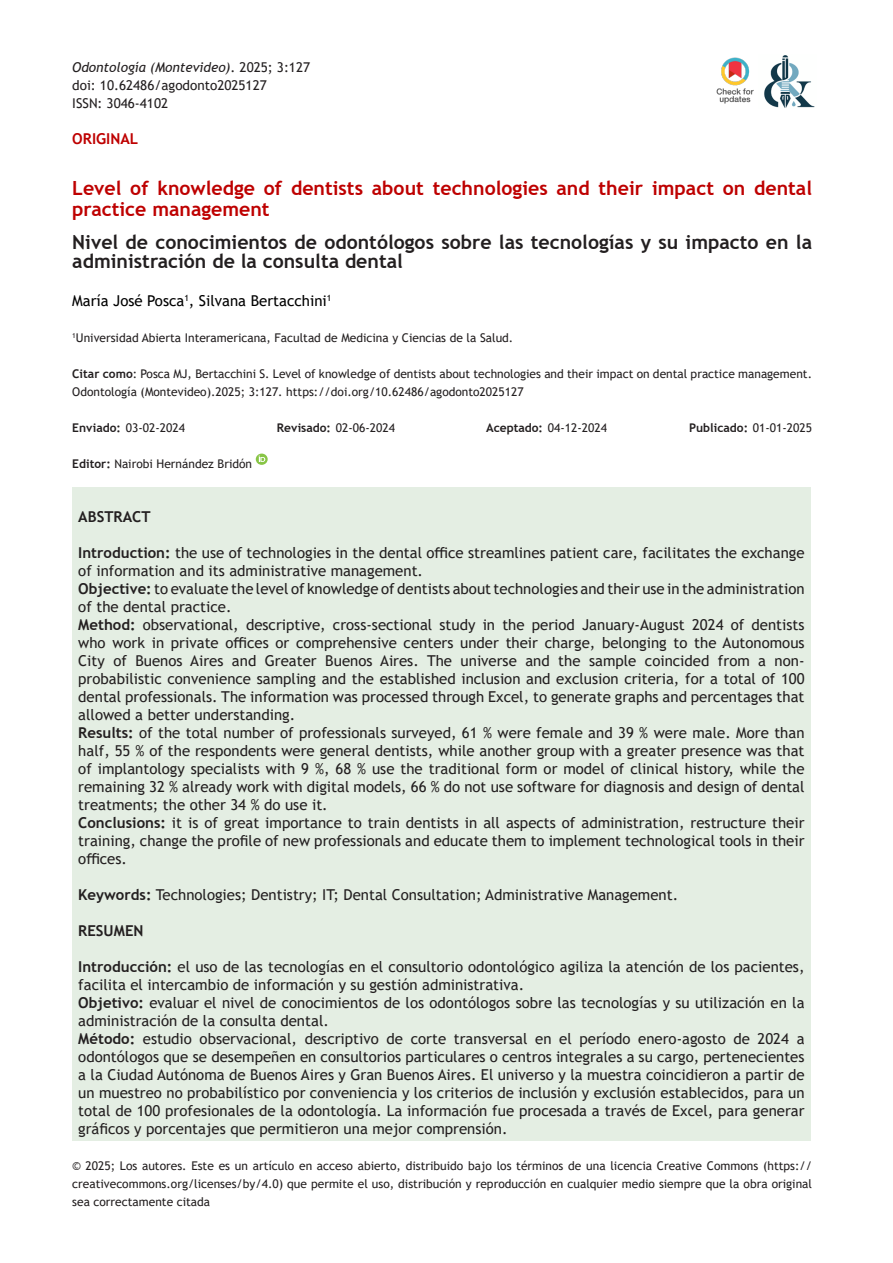
<style>
.page{position:relative;width:893px;height:1263px;background:#fff}
.page>*{position:absolute;margin:0;border:0;box-sizing:border-box;transform-origin:0 0}
.t1{font:700 19.5px/19.5px "Trebuchet MS";color:#231f20}
.t2{font:700 19.5px/21px "Trebuchet MS";color:#be0000}
.No_Spacing{font:15px/18px "Trebuchet MS";color:#231f20}
.t3{font:15px "Trebuchet MS";color:#000}
.No_Spacing-2{font:700 15px "Trebuchet MS";color:#231f20}
.t4{font:700 15px "Trebuchet MS";color:#be0000}
.t5{font:13.5px "Trebuchet MS";color:#231f20}
.t6{font:italic 13.5px "Trebuchet MS";color:#231f20}
.t7{font:12px/18px "Trebuchet MS";color:#231f20;text-align:justify}
.t8{font:700 12px "Trebuchet MS";color:#231f20}
.s1{font-style:normal}
.s2{font-weight:700}
.s3{font-weight:400}
</style>
<div class="page">
<img style="left:716px;top:55px;width:99px;height:53px">
<div style="left:72px;top:487px;width:739px;height:653px;background:#e4eee3"></div>
<svg style="left:256px;top:454px;width:12px;height:11px"></svg>
<p class="t6" style="left:72px;top:59px;width:239px">Odontología (Montevideo)<span class="s1">. 2025; 3:127</span></p>
<p class="t5" style="left:72px;top:77px;width:196px">doi: 10.62486/agodonto2025127</p>
<p class="t5" style="left:72px;top:95px;width:97px">ISSN: 3046-4102</p>
<p class="t4" style="left:72px;top:129px;width:67px">ORIGINAL</p>
<p class="t2" style="left:72px;top:177px;width:741px">Level of knowledge of dentists about technologies and their impact on dental practice management</p>
<p class="t1" style="left:72px;top:232px;width:741px">Nivel de conocimientos de odontólogos sobre las tecnologías y su impacto en la administración de la consulta dental</p>
<p class="t3" style="left:72px;top:291px;width:261px">María José Posca<sup>1</sup>, Silvana Bertacchini<sup>1</sup></p>
<p class="t7" style="left:72px;top:329px;width:443px"><sup>1</sup>Universidad Abierta Interamericana, Facultad de Medicina y Ciencias de la Salud.</p>
<p class="t7" style="left:72px;top:365px;width:741px"><span class="s2">Citar como</span>: Posca MJ, Bertacchini S. Level of knowledge of dentists about technologies and their impact on dental practice management.<br>Odontología (Montevideo).2025; 3:127. https://doi.org/10.62486/agodonto2025127</p>
<p class="t7" style="left:72px;top:419px;width:114px"><span class="s2">Enviado:</span> 03-02-2024</p>
<p class="t7" style="left:277px;top:419px;width:120px"><span class="s2">Revisado:</span> 02-06-2024</p>
<p class="t7" style="left:486px;top:419px;width:122px"><span class="s2">Aceptado:</span> 04-12-2024</p>
<p class="t8" style="left:689px;top:420px;width:124px">Publicado: <span class="s3">01-01-2025</span></p>
<p class="t7" style="left:72px;top:455px;width:181px"><span class="s2">Editor:</span> Nairobi Hernández Bridón</p>
<p class="No_Spacing-2" style="left:78px;top:507px;width:74px">ABSTRACT</p>
<p class="No_Spacing" style="left:78px;top:544px;width:728px"><span class="s2">Introduction:</span> the use of technologies in the dental office streamlines patient care, facilitates the exchange of information and its administrative management.</p>
<p class="No_Spacing" style="left:78px;top:580px;width:728px"><span class="s2">Objective:</span> to evaluate the level of knowledge of dentists about technologies and their use in the administration of the dental practice.</p>
<p class="No_Spacing" style="left:78px;top:616px;width:728px;text-align:justify"><span class="s2">Method:</span> observational, descriptive, cross-sectional study in the period January-August 2024 of dentists who work in private offices or comprehensive centers under their charge, belonging to the Autonomous City of Buenos Aires and Greater Buenos Aires. The universe and the sample coincided from a non&shy;probabilistic convenience sampling and the established inclusion and exclusion criteria, for a total of 100 dental professionals. The information was processed through Excel, to generate graphs and percentages that allowed a better understanding.</p>
<p class="No_Spacing" style="left:78px;top:724px;width:728px;text-align:justify"><span class="s2">Results:</span> of the total number of professionals surveyed, 61 % were female and 39 % were male. More than half, 55 % of the respondents were general dentists, while another group with a greater presence was that of implantology specialists with 9 %, 68 % use the traditional form or model of clinical history, while the remaining 32 % already work with digital models, 66 % do not use software for diagnosis and design of dental treatments; the other 34 % do use it.</p>
<p class="No_Spacing" style="left:78px;top:814px;width:728px;text-align:justify"><span class="s2">Conclusions:</span> it is of great importance to train dentists in all aspects of administration, restructure their training, change the profile of new professionals and educate them to implement technological tools in their offices.</p>
<p class="No_Spacing" style="left:78px;top:886px;width:601px"><span class="s2">Keywords:</span> Technologies; Dentistry; IT; Dental Consultation; Administrative Management.</p>
<p class="No_Spacing-2" style="left:78px;top:921px;width:67px">RESUMEN</p>
<p class="No_Spacing" style="left:78px;top:958px;width:728px"><span class="s2">Introducción:</span> el uso de las tecnologías en el consultorio odontológico agiliza la atención de los pacientes, facilita el intercambio de información y su gestión administrativa.</p>
<p class="No_Spacing" style="left:78px;top:994px;width:728px"><span class="s2">Objetivo:</span> evaluar el nivel de conocimientos de los odontólogos sobre las tecnologías y su utilización en la administración de la consulta dental.</p>
<p class="No_Spacing" style="left:78px;top:1030px;width:728px;text-align:justify"><span class="s2">Método:</span> estudio observacional, descriptivo de corte transversal en el período enero-agosto de 2024 a odontólogos que se desempeñen en consultorios particulares o centros integrales a su cargo, pertenecientes a la Ciudad Autónoma de Buenos Aires y Gran Buenos Aires. El universo y la muestra coincidieron a partir de un muestreo no probabilístico por conveniencia y los criterios de inclusión y exclusión establecidos, para un total de 100 profesionales de la odontología. La información fue procesada a través de Excel, para generar gráficos y porcentajes que permitieron una mejor comprensión.</p>
<p class="t7" style="left:72px;top:1157px;width:741px">© 2025; Los autores. Este es un artículo en acceso abierto, distribuido bajo los términos de una licencia Creative Commons (https:// creativecommons.org/licenses/by/4.0) que permite el uso, distribución y reproducción en cualquier medio siempre que la obra original sea correctamente citada</p>
</div>
